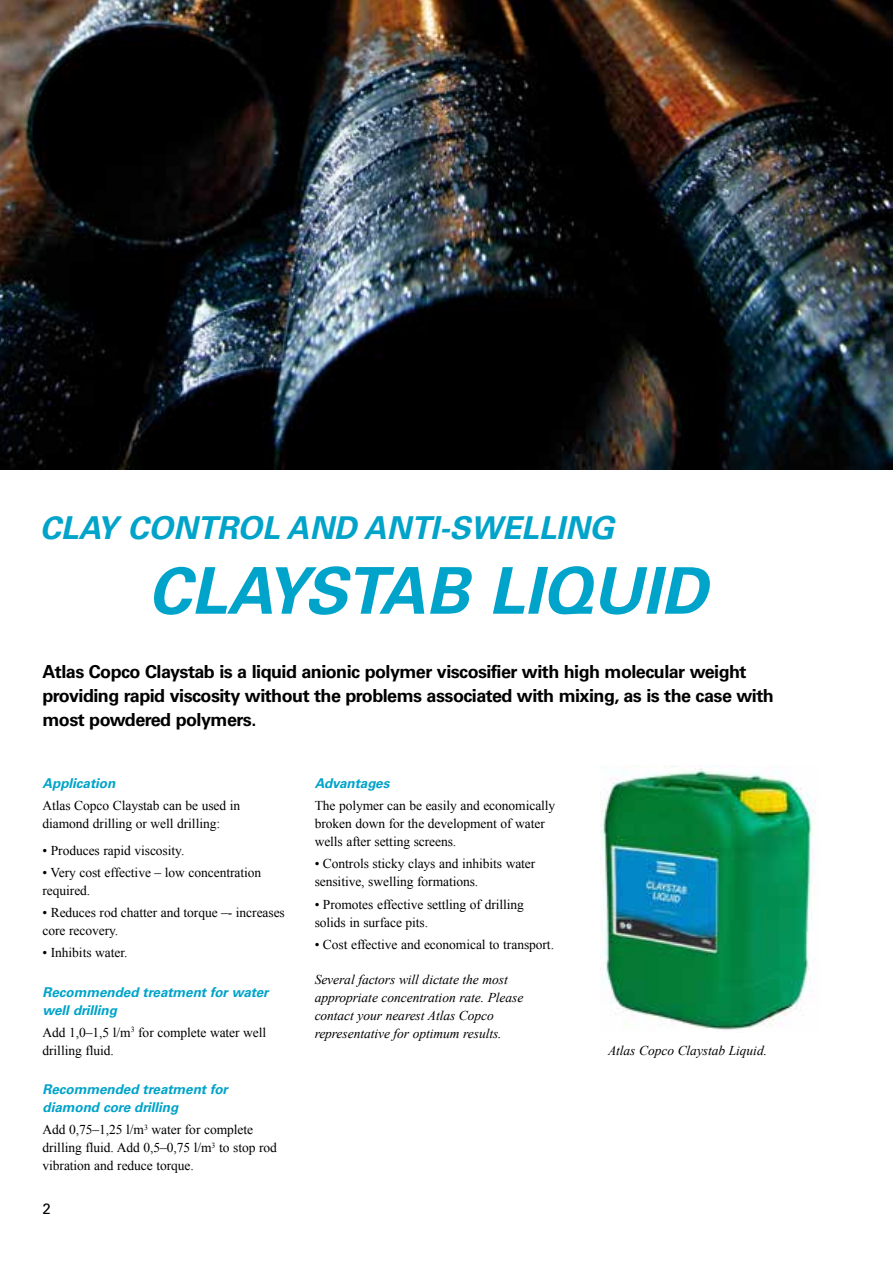
<style>
.page{position:relative;width:893px;height:1263px;background:#fff}
.page>*{position:absolute;margin:0;border:0;box-sizing:border-box;transform-origin:0 0}
.t1{font:italic 700 64.5px "Univers LT Std";color:#00a3c9}
.t2{font:italic 700 31.5px "Univers LT Std";color:#00a3c9}
.t3{font:700 18px/24px "Univers LT Std";letter-spacing:-.03em;color:#000}
.t4{font:15px "Univers LT Std";color:#000}
.t5{font:13.5px/18px "Times New Roman";letter-spacing:-.005em;color:#000}
.t6{font:italic 13.5px/18px "Times New Roman";letter-spacing:-.005em;color:#000}
.t7{font:italic 700 13.5px/18px "Univers LT Std";letter-spacing:-.005em;color:#00a3c9}
</style>
<div class="page">
<img style="left:600px;top:766px;width:215px;height:264px">
<img style="left:0;top:0;width:893px;height:470px">
<h2 class="t2" style="left:40px;top:509px;width:576px">CLAY CONTROL AND ANTI-SWELLING</h2>
<h1 class="t1" style="left:148px;top:553px;width:561px">CLAYSTAB LIQUID</h1>
<h3 class="t3" style="left:43px;top:660px;width:733px">Atlas Copco Claystab is a liquid anionic polymer viscosifier with high molecular weight providing rapid viscosity without the problems associated with mixing, as is the case with most powdered polymers.</h3>
<p class="t7" style="left:43px;top:774px;width:74px">Application</p>
<p class="t5" style="left:43px;top:796px;width:199px">Atlas Copco Claystab can be used in diamond drilling or well drilling:</p>
<p class="t5" style="left:43px;top:841px;width:143px">• Produces rapid viscosity.</p>
<p class="t5" style="left:43px;top:863px;width:220px">• Very cost effective – low concentration required.</p>
<p class="t5" style="left:43px;top:903px;width:244px">• Reduces rod chatter and torque –- increases core recovery.</p>
<p class="t5" style="left:43px;top:944px;width:86px">• Inhibits water.</p>
<p class="t7" style="left:43px;top:983px;width:227px">Recommended treatment for water well drilling</p>
<p class="t5" style="left:43px;top:1023px;width:225px">Add 1,0–1,5 l/m<sup>3</sup> for complete water well drilling fluid.</p>
<p class="t7" style="left:43px;top:1081px;width:187px">Recommended treatment for diamond core drilling</p>
<p class="t5" style="left:43px;top:1121px;width:236px">Add 0,75–1,25 l/m<sup>3</sup> water for complete drilling fluid. Add 0,5–0,75 l/m<sup>3</sup> to stop rod vibration and reduce torque.</p>
<p class="t4" style="left:43px;top:1200px;width:10px">2</p>
<p class="t7" style="left:315px;top:774px;width:76px">Advantages</p>
<p class="t5" style="left:315px;top:796px;width:242px">The polymer can be easily and economically broken down for the development of water wells after setting screens.</p>
<p class="t5" style="left:315px;top:855px;width:222px">• Controls sticky clays and inhibits water sensitive, swelling formations.</p>
<p class="t5" style="left:315px;top:895px;width:211px">• Promotes effective settling of drilling solids in surface pits.</p>
<p class="t5" style="left:315px;top:935px;width:241px">• Cost effective and economical to transport.</p>
<p class="t6" style="left:315px;top:970px;width:210px">Several factors will dictate the most appropriate concentration rate. Please contact your nearest Atlas Copco representative for optimum results.</p>
<p class="t6" style="left:608px;top:1041px;width:160px">Atlas Copco Claystab Liquid.</p>
</div>
